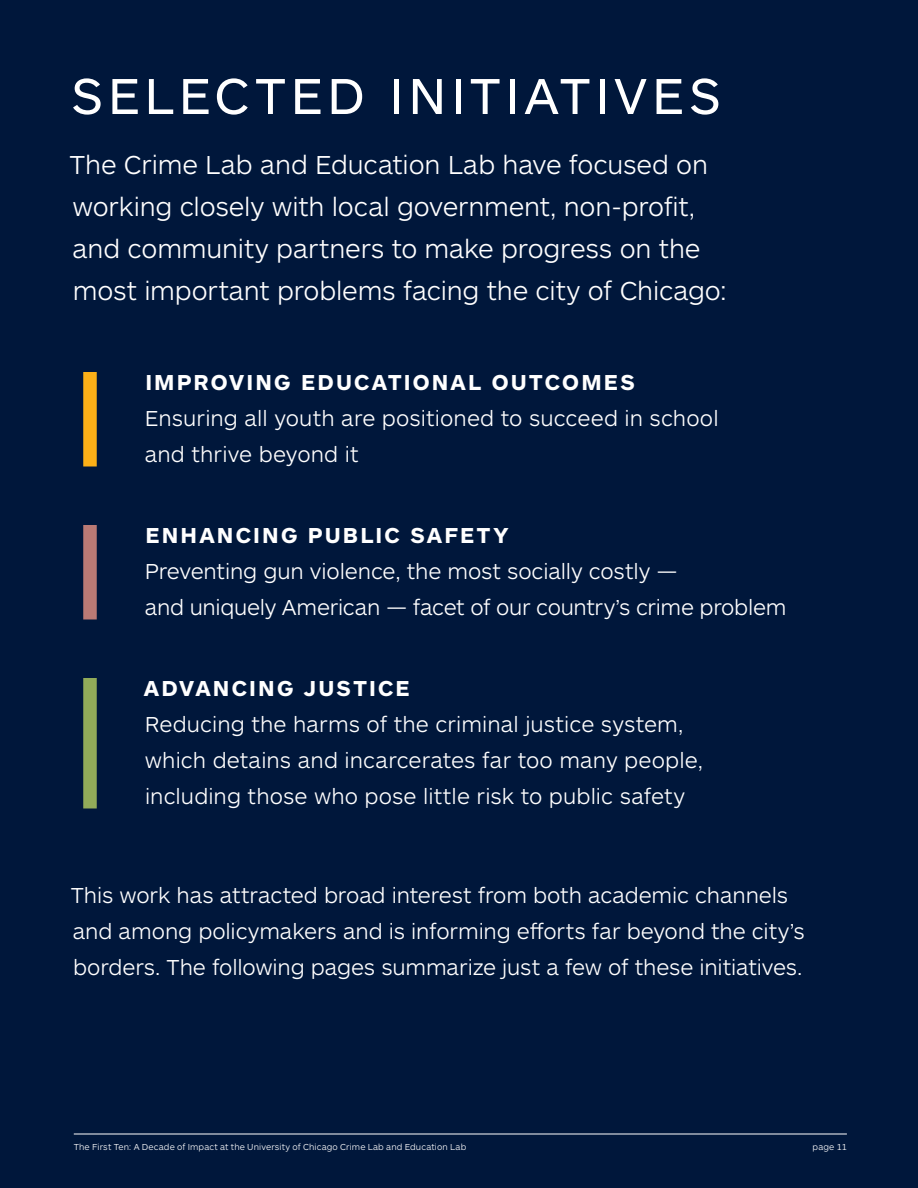
<style>
.page{position:relative;width:918px;height:1188px;background:#00173b}
.page>*{position:absolute;margin:0;border:0;box-sizing:border-box;transform-origin:0 0}
.t1{font:52.5px "ARS Maquette Pro";letter-spacing:.085em;color:#fff}
.t2{font:300 27px/42px "ARS Maquette Pro";letter-spacing:-.005em;color:#fff}
.t3{font:300 22.5px/36px "ARS Maquette Pro";letter-spacing:-.005em;color:#fff}
.t4{font:700 22.5px "ARS Maquette Pro";letter-spacing:.095em;color:#fff}
.t5{font:300 9px "ARS Maquette Pro";letter-spacing:.015em;color:#fff}
</style>
<div class="page">
<div style="left:83px;top:372px;width:14px;height:94px;background:#fcb017"></div>
<div style="left:83px;top:525px;width:14px;height:94px;background:#ba7a75"></div>
<div style="left:83px;top:678px;width:14px;height:130px;background:#91ab59"></div>
<hr style="left:74px;top:1134px;width:773px;height:1px;background:#fff">
<h1 class="t1" style="left:71px;top:62px;width:651px">SELECTED INITIATIVES</h1>
<p class="t2" style="left:70px;top:142px;width:659px">The Crime Lab and Education Lab have focused on working closely with local government, non-profit, and community partners to make progress on the most important problems facing the city of Chicago:</p>
<p class="t4" style="left:145px;top:368px;width:491px">IMPROVING EDUCATIONAL OUTCOMES</p>
<p class="t3" style="left:145px;top:399px;width:575px">Ensuring all youth are positioned to succeed in school and thrive beyond it</p>
<p class="t4" style="left:145px;top:521px;width:365px">ENHANCING PUBLIC SAFETY</p>
<p class="t3" style="left:145px;top:552px;width:643px">Preventing gun violence, the most socially costly —<br>and uniquely American — facet of our country’s crime problem</p>
<p class="t4" style="left:144px;top:674px;width:268px">ADVANCING JUSTICE</p>
<p class="t3" style="left:145px;top:705px;width:560px">Reducing the harms of the criminal justice system, which detains and incarcerates far too many people, including those who pose little risk to public safety</p>
<p class="t3" style="left:71px;top:876px;width:736px">This work has attracted broad interest from both academic channels and among policymakers and is informing efforts far beyond the city’s borders. The following pages summarize just a few of these initiatives.</p>
<p class="t5" style="left:74px;top:1141px;width:394px">The First Ten: A Decade of Impact at the University of Chicago Crime Lab and Education Lab</p>
<p class="t5" style="left:813px;top:1141px;width:36px">page 11</p>
</div>
